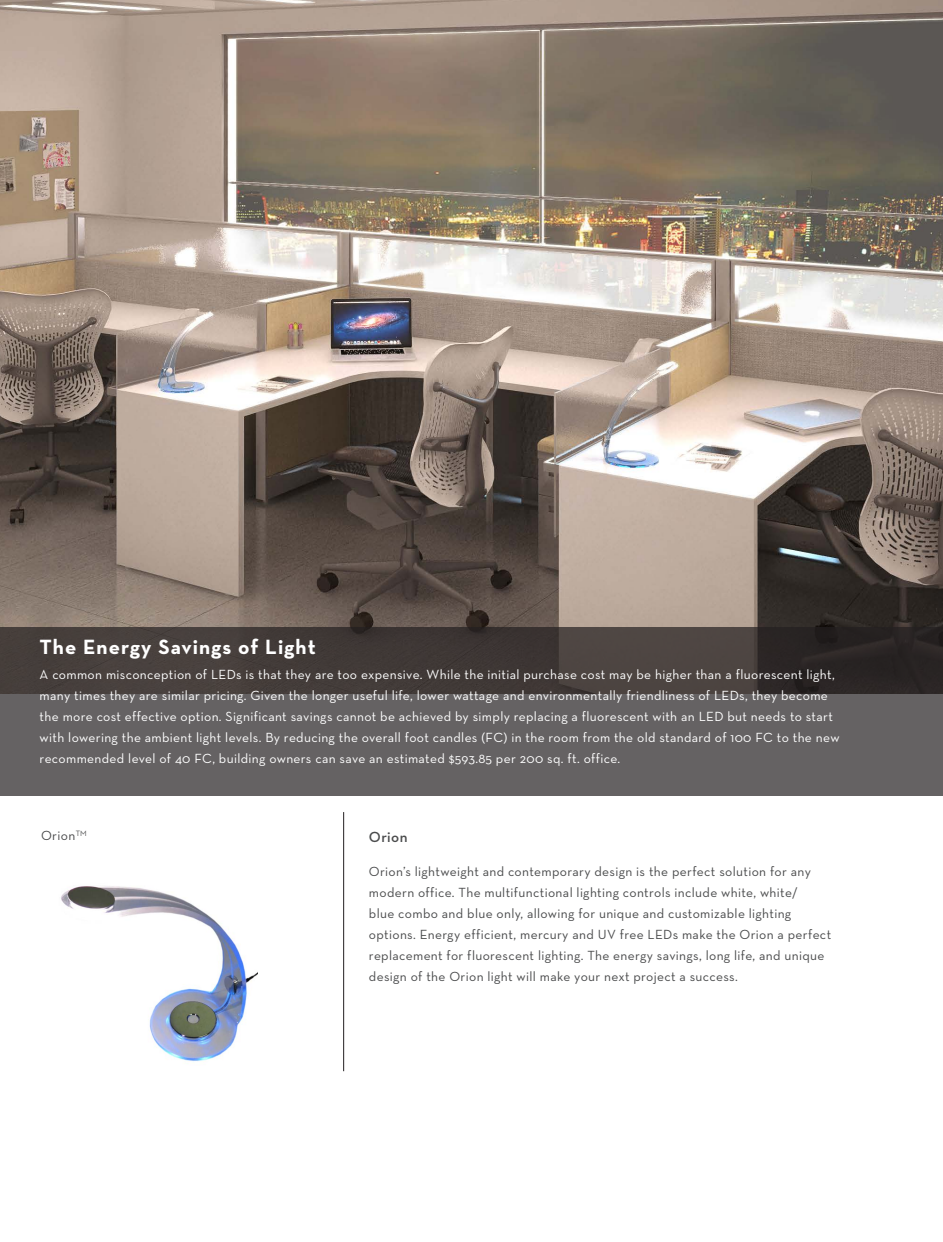
<style>
.page{position:relative;width:943px;height:1242px;background:#fff}
.page>*{position:absolute;margin:0;border:0;box-sizing:border-box;transform-origin:0 0}
.t1{font:700 21px "Neutraface Text";letter-spacing:.05em;color:#fff}
.t2{font:600 15px "Neutraface Text";letter-spacing:.025em;color:#4b4c4d}
.t3{font:13.5px/21px "Neutraface Text";letter-spacing:.025em;color:#fff}
.t4{font:13.5px/21px "Neutraface Text";letter-spacing:.025em;color:#4b4c4d}
</style>
<div class="page">
<img style="left:0;top:0;width:942px;height:627px">
<svg style="left:0;top:627px;width:942px;height:169px;background:#565151"></svg>
<hr style="left:343px;top:812px;width:1px;height:259px;background:#231f20">
<img style="left:61px;top:886px;width:196px;height:176px">
<p class="t1" style="left:40px;top:634px;width:277px">The Energy Savings of Light</p>
<p class="t3" style="left:40px;top:664px;width:801px">A common misconception of LEDs is that they are too expensive. While the initial purchase cost may be higher than a fluorescent light, many times they are similar pricing. Given the longer useful life, lower wattage and environmentally friendliness of LEDs, they become the more cost effective option. Significant savings cannot be achieved by simply replacing a fluorescent with an LED but needs to start with lowering the ambient light levels. By reducing the overall foot candles (FC) in the room from the old standard of 100 FC to the new recommended level of 40 FC, building owners can save an estimated $593.85 per 200 sq. ft. office.</p>
<p class="t4" style="left:41px;top:825px;width:47px">Orion<sup>TM</sup></p>
<p class="t2" style="left:369px;top:827px;width:40px">Orion</p>
<p class="t4" style="left:369px;top:860px;width:463px">Orion’s lightweight and contemporary design is the perfect solution for any modern office. The multifunctional lighting controls include white, white/<br>blue combo and blue only, allowing for unique and customizable lighting options. Energy efficient, mercury and UV free LEDs make the Orion a perfect replacement for fluorescent lighting. The energy savings, long life, and unique design of the Orion light will make your next project a success.</p>
</div>
